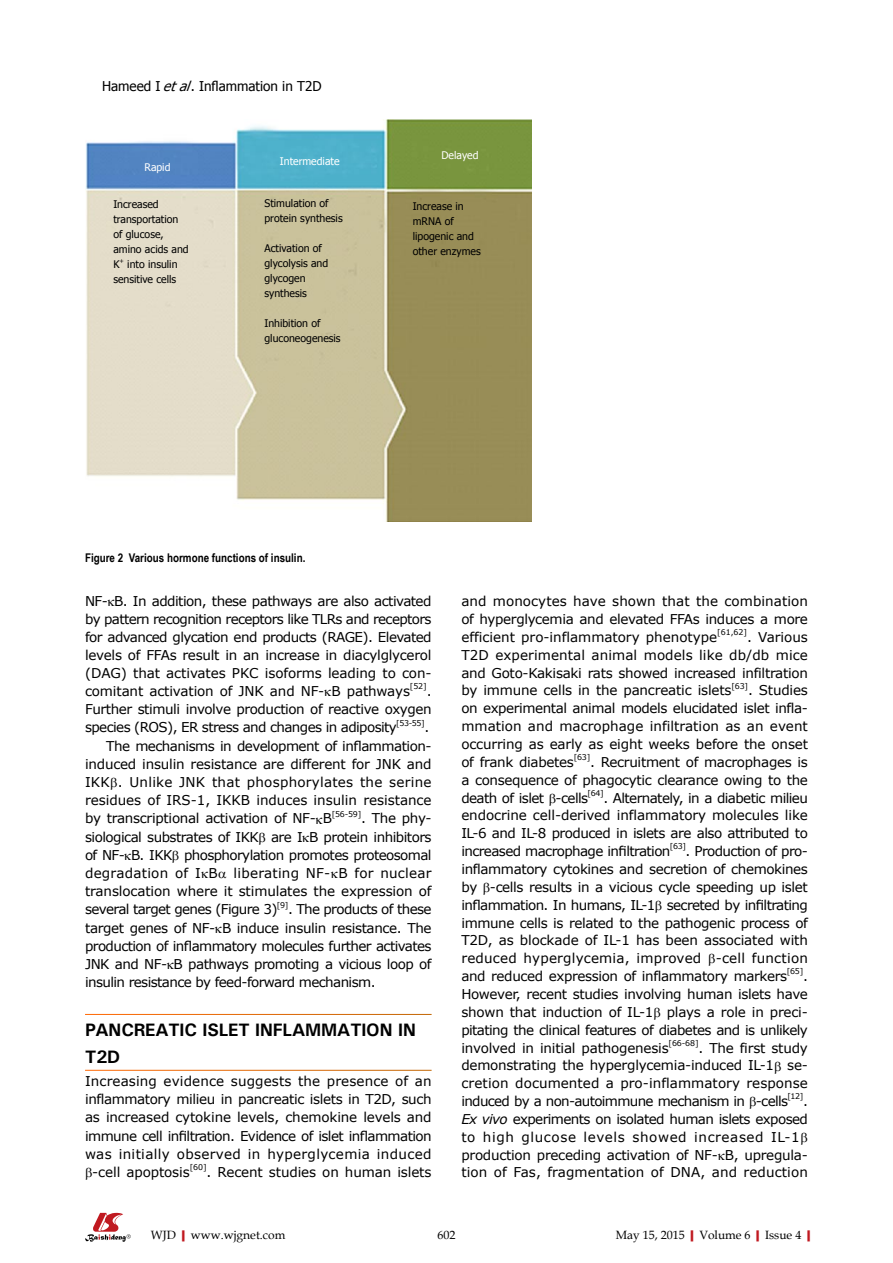
<style>
.page{position:relative;width:893px;height:1263px;background:#fff}
.page>*{position:absolute;margin:0;border:0;box-sizing:border-box;transform-origin:0 0}
.t1{font:700 18px/27px "Univers";letter-spacing:-.01em;color:#000}
.t2{font:13.5px/17.9px "Verdana";letter-spacing:-.02em;color:#000;text-align:justify}
.t3{font:13.5px/18.1px "Verdana";letter-spacing:-.04em;color:#000}
.t4{font:13.5px "Verdana";letter-spacing:-.045em;color:#000}
.t5{font:13.5px "Verdana";letter-spacing:.025em;color:#000}
.t6{font:13.5px "Verdana";letter-spacing:.01em;color:#000}
.t7{font:13.5px "Verdana";letter-spacing:.02em;color:#000}
.t8{font:13.5px "Tahoma";color:#000}
.t9{font:12px "Book Antiqua";color:#000}
.t10{font:700 12px "Arial Narrow";color:#000}
.t11{font:10.5px/15px "Tahoma";color:#000}
.t12{font:10.5px "Tahoma";color:#fff}
.t13{font:7.8px "Verdana";letter-spacing:-.02em;color:#000}
.t14{font:6.15px "Tahoma";color:#000}
.s1{font-style:italic}
.s2{font-weight:700;color:#c01920}
</style>
<div class="page">
<svg style="left:85px;top:1213px;width:46px;height:29px"></svg>
<img style="left:85px;top:119px;width:446px;height:403px">
<p class="t8" style="left:102px;top:77px;width:221px">Hameed I <span class="s1">etal</span>. Inflammation in T2D</p>
<p class="t12" style="left:145px;top:160px;width:27px">Rapid</p>
<p class="t11" style="left:113px;top:196px;width:77px">Increased transportation of glucose, amino acids and<br>K</p>
<p class="t14" style="left:120px;top:256px;width:6px">+</p>
<p class="t11" style="left:113px;top:256px;width:66px;text-align:right">into insulin sensitive cells</p>
<p class="t12" style="left:280px;top:154px;width:61px">Intermediate</p>
<p class="t11" style="left:264px;top:195px;width:80px">Stimulation of protein synthesis</p>
<p class="t11" style="left:264px;top:240px;width:65px">Activation of glycolysis and glycogen synthesis</p>
<p class="t11" style="left:264px;top:315px;width:78px">Inhibition of gluconeogenesis</p>
<p class="t12" style="left:441px;top:148px;width:38px">Delayed</p>
<p class="t11" style="left:413px;top:198px;width:69px">Increase in mRNA of lipogenic and other enzymes</p>
<p class="t10" style="left:85px;top:548px;width:222px">Figure 2 Various hormone functions of insulin.</p>
<p class="t2" style="left:85px;top:591px;width:348px">NF- B. In addition, these pathways are also activated by pattern recognition receptors like TLRs and receptors for advanced glycation end products (RAGE). Elevated levels of FFAs result in an increase in diacylglycerol (DAG) that activates PKC isoforms leading to con&shy;comitant activation of JNK and NF- B pathways</p>
<p class="t13" style="left:410px;top:681px;width:18px">[52]</p>
<p class="t2" style="left:85px;top:681px;width:348px;text-indent:342px">.<br>Further stimuli involve production of reactive oxygen species (ROS), ER stress and changes in adiposity</p>
<p class="t13" style="left:396px;top:718px;width:30px">[53-55]</p>
<p class="t2" style="left:424px;top:718px;width:6px">.</p>
<p class="t3" style="left:106px;top:736px;width:325px">The mechanisms in development of inflammation-</p>
<p class="t2" style="left:85px;top:754px;width:348px">induced insulin resistance are different for JNK and</p>
<p class="t7" style="left:85px;top:773px;width:348px">IKK . Unlike JNK that phosphorylates the serine</p>
<p class="t2" style="left:85px;top:791px;width:348px">residues of IRS-1, IKKB induces insulin resistance</p>
<p class="t2" style="left:85px;top:809px;width:248px">by transcriptional activation of NF- B</p>
<p class="t13" style="left:332px;top:809px;width:31px">[56-59]</p>
<p class="t3" style="left:85px;top:809px;width:348px;text-indent:276px">. The phy&shy;siological substrates of IKK are I B protein inhi- bitors of NF- B. IKK phosphorylation promotes proteosomal degradation of I B liberating NF- B for nuclear translocation where it stimulates the expression of several target genes (Figure 3)</p>
<p class="t13" style="left:277px;top:900px;width:13px">[9]</p>
<p class="t2" style="left:85px;top:900px;width:348px;text-indent:203px">. The products of these target genes of NF- B induce insulin resistance. The production of inflammatory molecules further activates JNK and NF- B pathways promoting a vicious loop of insulin resistance by feed-forward mechanism.</p>
<p class="t1" style="left:85px;top:1015px;width:332px">PANCREATIC ISLET INFLAMMATION IN<br>T2D</p>
<p class="t6" style="left:85px;top:1072px;width:348px">Increasing evidence suggests the presence of an</p>
<p class="t2" style="left:85px;top:1090px;width:348px">inflammatory milieu in pancreatic islets in T2D, such</p>
<p class="t2" style="left:85px;top:1108px;width:348px">as increased cytokine levels, chemokine levels and</p>
<p class="t4" style="left:85px;top:1127px;width:348px">immune cell infiltration. Evidence of islet inflammation</p>
<p class="t5" style="left:85px;top:1145px;width:348px">was initially observed in hyperglycemia induced</p>
<p class="t2" style="left:92px;top:1163px;width:99px">-cell apoptosis</p>
<p class="t13" style="left:190px;top:1163px;width:18px">[60]</p>
<p class="t2" style="left:207px;top:1163px;width:226px">. Recent studies on human islets</p>
<p class="t2" style="left:461px;top:591px;width:348px">and monocytes have shown that the combination of hyperglycemia and elevated FFAs induces a more efficient pro-inflammatory phenotype</p>
<p class="t13" style="left:717px;top:627px;width:31px">[61,62]</p>
<p class="t2" style="left:461px;top:628px;width:348px;text-indent:286px">. Various T2D experimental animal models like db/db mice and Goto-Kakisaki rats showed increased infiltration by immune cells in the pancreatic islets</p>
<p class="t13" style="left:731px;top:681px;width:18px">[63]</p>
<p class="t2" style="left:461px;top:681px;width:348px;text-indent:287px">. Studies on experimental animal models elucidated islet infla&shy;mmation and macrophage infiltration as an event occurring as early as eight weeks before the onset of frank diabetes</p>
<p class="t13" style="left:574px;top:752px;width:18px">[63]</p>
<p class="t2" style="left:461px;top:752px;width:348px;text-indent:129px">. Recruitment of macrophages is a consequence of phagocytic clearance owing to the death of islet -cells</p>
<p class="t13" style="left:588px;top:788px;width:18px">[64]</p>
<p class="t2" style="left:461px;top:788px;width:348px;text-indent:142px">. Alternately, in a diabetic milieu endocrine cell-derived inflammatory molecules like IL-6 and IL-8 produced in islets are also attributed to increased macrophage infiltration</p>
<p class="t13" style="left:670px;top:841px;width:18px">[63]</p>
<p class="t2" style="left:461px;top:842px;width:348px;text-align:left;text-indent:224px">. Production of pro&shy;inflammatory cytokines and secretion of chemokines by -cells results in a vicious cycle speeding up islet inflammation. In humans, IL-1 secreted by infiltrating immune cells is related to the pathogenic process of T2D, as blockade of IL-1 has been associated with reduced hyperglycemia, improved -cell func-tion and reduced expression of inflammatory markers</p>
<p class="t13" style="left:787px;top:966px;width:18px">[65]</p>
<p class="t2" style="left:461px;top:967px;width:348px;text-align:left;text-indent:342px">.<br>However, recent studies involving human islets have shown that induction of IL-1 plays a role in preci&shy;pitating the clinical features of diabetes and is unlikely involved in initial pathogenesis</p>
<p class="t13" style="left:669px;top:1038px;width:32px">[66-68]</p>
<p class="t2" style="left:461px;top:1038px;width:348px;text-align:left;text-indent:237px">. The first study demonstrating the hyperglycemia-induced IL-1 se&shy;cretion documented a pro-inflammatory response induced by a non-autoimmune mechanism in -cells</p>
<p class="t13" style="left:787px;top:1091px;width:17px">[12]</p>
<p class="t2" style="left:461px;top:1092px;width:348px;text-align:left;text-indent:342px">.<br><span class="s1">Ex vivo</span> experiments on isolated human islets exposed to high glucose levels showed increased IL-1 production preceding activation of NF- B, upregula&shy;tion of Fas, fragmentation of DNA, and reduction</p>
<p class="t9" style="left:151px;top:1226px;width:136px">WJD<span class="s2">|</span>www.wjgnet.com</p>
<p class="t9" style="left:437px;top:1226px;width:19px">602</p>
<p class="t9" style="left:616px;top:1226px;width:202px">May 15, 2015<span class="s2">|</span>Volume 6<span class="s2">|</span>Issue 4<span class="s2">|</span></p>
</div>
